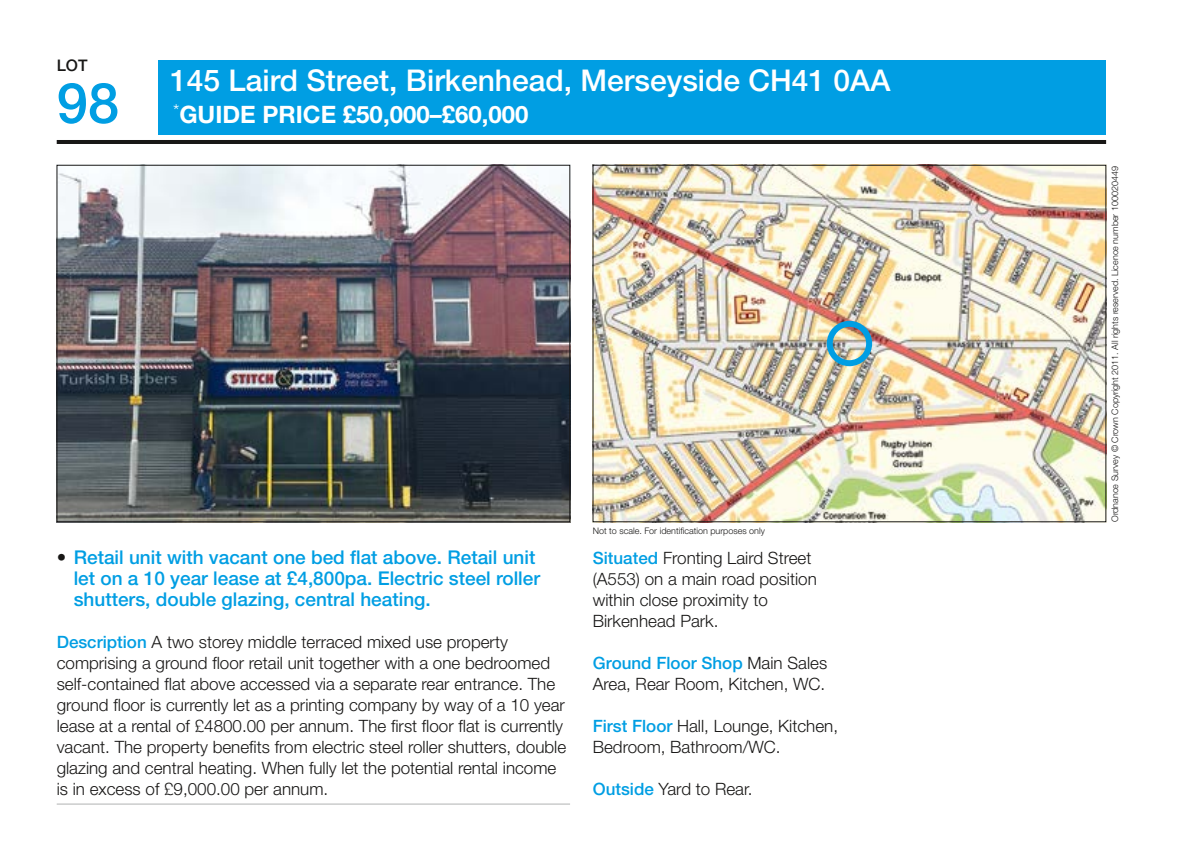
<style>
.page{position:relative;width:1191px;height:842px;background:#fff}
.page>*{position:absolute;margin:0;border:0;box-sizing:border-box;transform-origin:0 0}
.t1{font:500 56px "Helvetica Neue LT Std";color:#009ee3}
.t2{font:500 30px "Helvetica Neue LT Std";color:#fff}
.t3{font:700 24px "Helvetica Neue LT Std";color:#fff}
.t4{font:500 19px/21px "Helvetica Neue LT Std";color:#009ee3}
.t5{font:300 17px/21px "Helvetica Neue LT Std";color:#181716}
.t6{font:500 16px "Helvetica Neue LT Std";color:#181716}
.t7{font:300 9px "Helvetica Neue LT Std";color:#181716}
.s1{color:#181716}
.s2{font-weight:500;color:#009ee3}
</style>
<div class="page">
<div style="left:159px;top:60px;width:947px;height:74px;background:#009ee3"></div>
<hr style="left:57px;top:140px;width:1049px;height:4px;background:#181716">
<img style="left:59px;top:167px;width:509px;height:353px">
<img style="left:594px;top:167px;width:510px;height:353px">
<hr style="left:57px;top:803px;width:513px;height:1px;background:#b1b2b3">
<div style="left:826px;top:321px;width:46px;height:45px;border:6px solid #009ee3;border-radius:50%"></div>
<p class="t6" style="left:57px;top:56px;width:32px">LOT</p>
<h1 class="t1" style="left:57px;top:70px;width:64px">98</h1>
<h2 class="t2" style="left:170px;top:63px;width:721px">145 Laird Street, Birkenhead, Merseyside CH41 0AA</h2>
<h3 class="t3" style="left:173px;top:100px;width:357px"><sup>*</sup>GUIDE PRICE £50,000–£60,000</h3>
<p class="t7" style="left:592px;top:525px;width:174px">Not to scale. For identification purposes only</p>
<p class="t4" style="left:74px;top:547px;width:468px;text-indent:-17px"><span class="s1">•</span> Retail unit with vacant one bed flat above. Retail unit let on a 10 year lease at £4,800pa. Electric steel roller shutters, double glazing, central heating.</p>
<p class="t5" style="left:57px;top:631px;width:511px"><span class="s2">Description</span> A two storey middle terraced mixed use property comprising a ground floor retail unit together with a one bedroomed self-contained flat above accessed via a separate rear entrance. The ground floor is currently let as a printing company by way of a 10 year lease at a rental of £4800.00 per annum. The first floor flat is currently vacant. The property benefits from electric steel roller shutters, double glazing and central heating. When fully let the potential rental income is in excess of £9,000.00 per annum.</p>
<p class="t5" style="left:592px;top:547px;width:225px"><span class="s2">Situated</span> Fronting Laird Street (A553) on a main road position within close proximity to<br>Birkenhead Park.</p>
<p class="t5" style="left:592px;top:652px;width:236px"><span class="s2">Ground Floor Shop</span> Main Sales<br>Area, Rear Room, Kitchen, WC.</p>
<p class="t5" style="left:592px;top:715px;width:247px"><span class="s2">First Floor</span> Hall, Lounge, Kitchen,<br>Bedroom, Bathroom/WC.</p>
<p class="t5" style="left:592px;top:778px;width:161px"><span class="s2">Outside</span> Yard to Rear.</p>
<p class="t7" style="left:1109px;top:522px;width:357px;rotate:-90deg">Ordnance Survey © Crown Copyright 2011. All rights reserved. Licence number 100020449</p>
</div>
